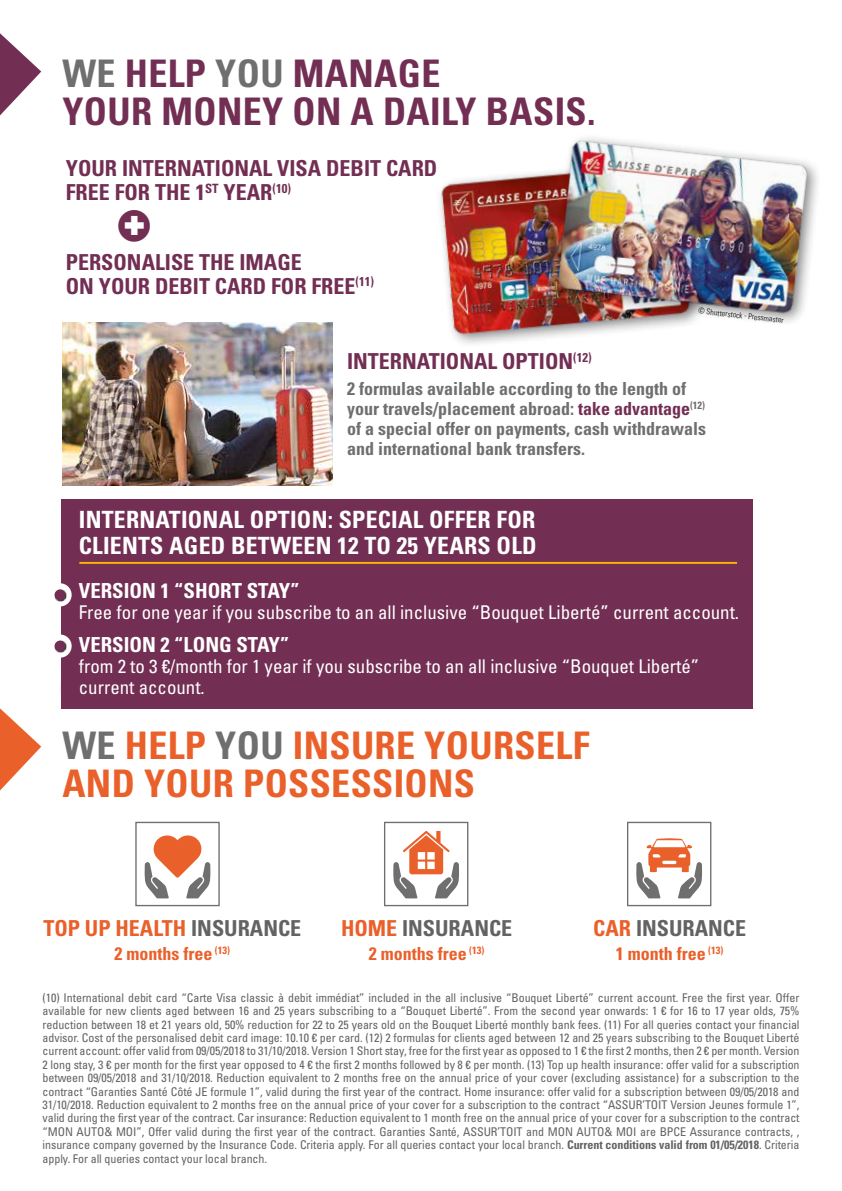
<style>
.page{position:relative;width:842px;height:1191px;background:#fff}
.page>*{position:absolute;margin:0;border:0;box-sizing:border-box;transform-origin:0 0}
.t1{font:700 condensed 38px/38px "Univers";letter-spacing:.01em;color:#ea602a}
.t2{font:700 condensed 38px/38px "Univers";letter-spacing:.01em;color:#722e53}
.t3{font:700 condensed 23.8px/25.8px "Univers";letter-spacing:.01em;color:#fff}
.TITRE1_GRIS{font:700 condensed 22px/24px "Univers";color:#722e53}
.TITRE1_GRIS-2{font:700 condensed 22px "Univers";color:#646363}
.TITRE1_GRIS-3{font:700 condensed 22px "Univers";color:#ea602a}
.t4{font:700 condensed 20.8px "Univers";color:#fff}
.t5{font:condensed 18.8px/20.6px "Univers";color:#fff}
.TEXTE_COND_9pts_BLC{font:700 condensed 18px/20px "Univers";color:#706f6f}
.TEXTE_COND_9pts_BLC-2{font:700 condensed 18px "Univers";color:#ea602a}
.TEXTE_COND_9pts_BLC-3{font:condensed 12px/13.4px "Univers";letter-spacing:-.005em;color:#646363;text-align:justify}
.CREDIT_BLC{font:300 condensed 8px "Univers";color:#000}
.s1{color:#706f6f}
.s2{color:#722e53}
.s3{color:#646363}
.s4{color:#ea602a}
.s5{font-weight:700}
</style>
<div class="page">
<svg style="left:0;top:33px;width:41px;height:82px"></svg>
<svg style="left:0;top:708px;width:41px;height:82px"></svg>
<img style="left:62px;top:323px;width:270px;height:163px">
<div style="left:435px;top:156px;width:270px;height:193px;background:#000;opacity:.5"></div>
<img style="left:435px;top:160px;width:264px;height:179px">
<div style="left:135px;top:821px;width:85px;height:85px;border:1px solid #706f6f"></div>
<svg style="left:145px;top:835px;width:65px;height:63px"></svg>
<div style="left:384px;top:821px;width:84px;height:85px;border:1px solid #706f6f"></div>
<svg style="left:393px;top:831px;width:66px;height:67px"></svg>
<div style="left:627px;top:821px;width:84px;height:85px;border:1px solid #706f6f"></div>
<svg style="left:636px;top:838px;width:66px;height:60px"></svg>
<div style="left:552px;top:133px;width:270px;height:194px;background:#000;opacity:.5"></div>
<img style="left:549px;top:135px;width:268px;height:185px">
<div style="left:61px;top:499px;width:692px;height:210px;background:#722e53"></div>
<hr style="left:79px;top:562px;width:658px;height:2px;background:#fab400">
<div style="left:48px;top:583px;width:24px;height:23px;background:#fff;border-radius:50%"></div>
<div style="left:55px;top:589px;width:12px;height:13px;background:#000;opacity:.75"></div>
<div style="left:55px;top:589px;width:10px;height:11px;background:#722e53;border-radius:50%"></div>
<div style="left:48px;top:634px;width:24px;height:23px;background:#fff;border-radius:50%"></div>
<div style="left:55px;top:641px;width:12px;height:12px;background:#000;opacity:.75"></div>
<div style="left:55px;top:640px;width:10px;height:11px;background:#722e53;border-radius:50%"></div>
<hr style="left:841px;top:0;width:1px;height:268px;background:#fab400">
<p class="t2" style="left:62px;top:55px;width:535px"><span class="s1">WE</span> HELP <span class="s1">YOU</span> MANAGE<br>YOUR MONEY ON A DAILY BASIS.</p>
<p class="TITRE1_GRIS" style="left:66px;top:156px;width:373px">YOUR INTERNATIONAL VISA DEBIT CARD<br>FREE FOR THE 1<sup>ST</sup> YEAR<sup>(10)</sup></p>
<p class="TITRE1_GRIS" style="left:66px;top:250px;width:310px">PERSONALISE THE IMAGE<br>ON YOUR DEBIT CARD FOR FREE<sup>(11)</sup></p>
<p class="CREDIT_BLC" style="left:699px;top:306px;width:87px;rotate:6deg">© Shutterstock - Pressmaster</p>
<p class="TITRE1_GRIS" style="left:347px;top:349px;width:246px">INTERNATIONAL OPTION<sup>(12)</sup></p>
<p class="TEXTE_COND_9pts_BLC" style="left:347px;top:378px;width:360px">2 formulas available according to the length of your travels/placement abroad: <span class="s2">take advantage</span><sup>(12) </sup>of a special offer on payments, cash withdrawals and international bank transfers.</p>
<p class="t3" style="left:79px;top:507px;width:459px">INTERNATIONAL OPTION: SPECIAL OFFER FOR<br>CLIENTS AGED BETWEEN 12 TO 25 YEARS OLD</p>
<p class="t4" style="left:79px;top:578px;width:222px">VERSION 1 “SHORT STAY”</p>
<p class="t5" style="left:79px;top:601px;width:662px">Free for one year if you subscribe to an all inclusive “Bouquet Liberté” current account.</p>
<p class="t4" style="left:79px;top:632px;width:212px">VERSION 2 “LONG STAY”</p>
<p class="t5" style="left:79px;top:656px;width:622px">from 2 to 3 €/month for 1 year if you subscribe to an all inclusive “Bouquet Liberté” current account.</p>
<p class="t1" style="left:62px;top:726px;width:529px"><span class="s1">WE</span> HELP <span class="s1">YOU</span> INSURE YOURSELF<br>AND YOUR POSSESSIONS</p>
<p class="TITRE1_GRIS-3" style="left:43px;top:915px;width:259px">TOP UP HEALTH <span class="s3">INSURANCE</span></p>
<p class="TEXTE_COND_9pts_BLC-2" style="left:115px;top:942px;width:117px">2 months free <sup>(13)</sup></p>
<p class="TITRE1_GRIS-2" style="left:341px;top:915px;width:173px"><span class="s4">HOME</span> INSURANCE</p>
<p class="TEXTE_COND_9pts_BLC-2" style="left:369px;top:942px;width:117px">2 months free <sup>(13)</sup></p>
<p class="TITRE1_GRIS-2" style="left:593px;top:915px;width:154px"><span class="s4">CAR</span> INSURANCE</p>
<p class="TEXTE_COND_9pts_BLC-2" style="left:616px;top:942px;width:109px">1 month free <sup>(13)</sup></p>
<p class="TEXTE_COND_9pts_BLC-3" style="left:43px;top:990px;width:759px">(10) International debit card “Carte Visa classic à debit immédiat” included in the all inclusive “Bouquet Liberté” current account. Free the first year. Offer available for new clients aged between 16 and 25 years subscribing to a “Bouquet Liberté”. From the second year onwards: 1 € for 16 to 17 year olds, 75% reduction between 18 et 21 years old, 50% reduction for 22 to 25 years old on the Bouquet Liberté monthly bank fees. (11) For all queries contact your financial advisor. Cost of the personalised debit card image: 10.10 € per card. (12) 2 formulas for clients aged between 12 and 25 years subscribing to the Bouquet Liberté current account: offer valid from 09/05/2018 to 31/10/2018. Version 1 Short stay, free for the first year as opposed to 1 € the first 2 months, then 2 € per month. Version 2 long stay, 3 € per month for the first year opposed to 4 € the first 2 months followed by 8 € per month. (13) Top up health insurance: offer valid for a subscription between 09/05/2018 and 31/10/2018. Reduction equivalent to 2 months free on the annual price of your cover (excluding assistance) for a subscription to the contract “Garanties Santé Côté JE formule 1”, valid during the first year of the contract. Home insurance: offer valid for a subscription between 09/05/2018 and 31/10/2018. Reduction equivalent to 2 months free on the annual price of your cover for a subscription to the contract “ASSUR’TOIT Version Jeunes formule 1”, valid during the first year of the contract. Car insurance: Reduction equivalent to 1 month free on the annual price of your cover for a subscription to the contract “MON AUTO&amp; MOI”, Offer valid during the first year of the contract. Garanties Santé, ASSUR’TOIT and MON AUTO&amp; MOI are BPCE Assurance contracts, , insurance company governed by the Insurance Code. Criteria apply. For all queries contact your local branch. <span class="s5">Current conditions valid from 01/05/2018</span>. Criteria apply. For all queries contact your local branch.</p>
</div>
